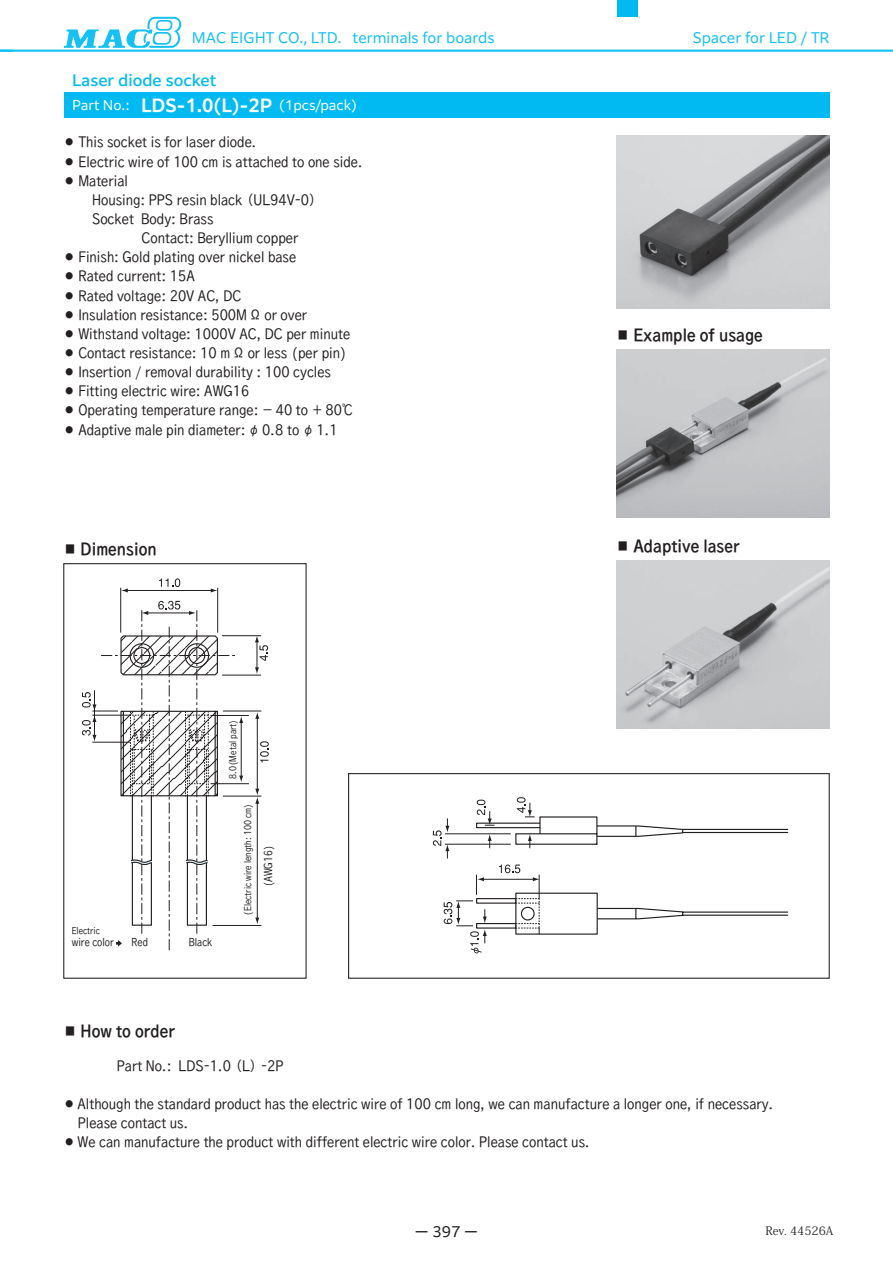
<style>
.page{position:relative;width:893px;height:1263px;background:#fff}
.page>*{position:absolute;margin:0;border:0;box-sizing:border-box;transform-origin:0 0}
.t1{font:15.9px "TB Go Std B C8";color:#231f20;scale:.8 1}
.t2{font:500 14.85px "PUD Shin Go Pr 6 N";color:#00baf1}
.t3{font:13.8px/19.2px "TB Go Std R C8";color:#231f20;scale:.8 1}
.t4{font:13.8px "PUD Shin Go Pr 6 N";color:#15c0f2}
.t5{font:13.8px "PUD Shin Go Pr 6 N";color:#231f20}
.t6{font:12.75px "PUD Shin Go Pr 6 N";color:#fff}
.t7{font:11.7px "Koz Min Pr 6 N";color:#231f20}
.t8{font:10.5px "TB Go Std R C8 90 msp RKSJ H";color:#231f20;scale:.75 1}
.t9{font:9px "TB Go Std R C8 90 msp RKSJ H";color:#231f20;scale:.75 1}
.s1{font-family:"PUD Shin Go Pr 6 N De";font-weight:700;font-size:16.95px}
</style>
<div class="page">
<hr style="left:0;top:50px;width:893px;height:2px;background:#15c0f2">
<svg style="left:64px;top:17px;width:117px;height:31px"></svg>
<div style="left:617px;top:0;width:21px;height:17px;background:#00baf1"></div>
<img style="left:617px;top:135px;width:212px;height:173px">
<img style="left:617px;top:349px;width:212px;height:169px">
<img style="left:617px;top:560px;width:212px;height:169px">
<hr style="left:126px;top:590px;width:86px;height:1px;background:#231f20">
<svg style="left:211px;top:588px;width:6px;height:4px"></svg>
<svg style="left:121px;top:588px;width:7px;height:4px"></svg>
<svg style="left:159px;top:578px;width:21px;height:9px"></svg>
<hr style="left:257px;top:717px;width:1px;height:73px;background:#231f20">
<svg style="left:255px;top:712px;width:4px;height:7px"></svg>
<hr style="left:257px;top:802px;width:1px;height:117px;background:#231f20">
<svg style="left:255px;top:918px;width:4px;height:6px"></svg>
<svg style="left:255px;top:789px;width:4px;height:15px"></svg>
<svg style="left:255px;top:636px;width:13px;height:38px"></svg>
<svg style="left:260px;top:741px;width:9px;height:22px"></svg>
<hr style="left:120px;top:588px;width:1px;height:45px;background:#231f20">
<hr style="left:217px;top:588px;width:1px;height:45px;background:#231f20">
<hr style="left:222px;top:635px;width:39px;height:1px;background:#231f20">
<hr style="left:222px;top:675px;width:39px;height:1px;background:#231f20">
<hr style="left:223px;top:711px;width:38px;height:1px;background:#231f20">
<hr style="left:223px;top:796px;width:38px;height:1px;background:#231f20">
<hr style="left:212px;top:925px;width:49px;height:1px;background:#231f20">
<hr style="left:210px;top:783px;width:39px;height:1px;background:#231f20">
<hr style="left:210px;top:715px;width:39px;height:1px;background:#231f20">
<svg style="left:82px;top:601px;width:161px;height:350px"></svg>
<div style="left:63px;top:563px;width:244px;height:416px;border:1px solid #231f20"></div>
<svg style="left:433px;top:797px;width:356px;height:156px"></svg>
<div style="left:348px;top:773px;width:482px;height:206px;border:1px solid #231f20"></div>
<div style="left:64px;top:93px;width:766px;height:25px;background:#00baf1"></div>
<p class="t4" style="left:192px;top:31px;width:304px">MAC EIGHT CO., LTD. terminals for boards</p>
<p class="t4" style="left:693px;top:31px;width:138px">Spacer for LED / TR</p>
<p class="t2" style="left:72px;top:72px;width:145px">Laser diode socket</p>
<p class="t6" style="left:72px;top:98px;width:286px">Part No.: <span class="s1">LDS-1.0(L)-2P</span> (1pcs/pack)</p>
<p class="t3" style="left:64px;top:132px;width:242px">● This socket is for laser diode.</p>
<p class="t3" style="left:64px;top:151px;width:375px">● Electric wire of 100 cm is attached to one side.</p>
<p class="t3" style="left:64px;top:171px;width:82px">● Material</p>
<p class="t3" style="left:92px;top:190px;width:287px">Housing: PPS resin black（UL94V-0）</p>
<p class="t3" style="left:92px;top:209px;width:153px">Socket Body: Brass</p>
<p class="t3" style="left:142px;top:228px;width:198px">Contact: Beryllium copper</p>
<p class="t3" style="left:64px;top:247px;width:292px">● Finish: Gold plating over nickel base</p>
<p class="t3" style="left:64px;top:266px;width:165px">● Rated current: 15A</p>
<p class="t3" style="left:64px;top:285px;width:223px">● Rated voltage: 20V AC, DC</p>
<p class="t3" style="left:64px;top:304px;width:306px">● Insulation resistance: 500M Ω or over</p>
<p class="t3" style="left:64px;top:324px;width:360px">● Withstand voltage: 1000V AC, DC per minute</p>
<p class="t3" style="left:64px;top:343px;width:356px">● Contact resistance: 10 m Ω or less (per pin)</p>
<p class="t3" style="left:64px;top:362px;width:336px">● Insertion / removal durability : 100 cycles</p>
<p class="t3" style="left:64px;top:381px;width:234px">● Fitting electric wire: AWG16</p>
<p class="t3" style="left:64px;top:400px;width:363px">● Operating temperature range: − 40 to ＋ 80℃</p>
<p class="t3" style="left:64px;top:419px;width:344px">● Adaptive male pin diameter: φ 0.8 to φ 1.1</p>
<p class="t1" style="left:64px;top:540px;width:118px">■ Dimension</p>
<p class="t9" style="left:72px;top:923px;width:39px">Electric</p>
<p class="t8" style="left:72px;top:933px;width:58px">wire color</p>
<p class="t8" style="left:132px;top:933px;width:23px">Red</p>
<p class="t8" style="left:189px;top:933px;width:33px">Black</p>
<p class="t9" style="left:225px;top:779px;width:81px;rotate:-90deg">8.0(Metal part)</p>
<p class="t9" style="left:240px;top:916px;width:151px;rotate:-90deg">(Electric wire length: 100 cm)</p>
<p class="t8" style="left:259px;top:887px;width:58px;rotate:-90deg">(AWG16)</p>
<p class="t1" style="left:617px;top:326px;width:184px">■ Example of usage</p>
<p class="t1" style="left:617px;top:537px;width:155px">■ Adaptive laser</p>
<p class="t1" style="left:64px;top:1022px;width:140px">■ How to order</p>
<p class="t3" style="left:117px;top:1056px;width:210px">Part No.: LDS-1.0（L）-2P</p>
<p class="t3" style="left:78px;top:1094px;width:871px;text-indent:-14px">● Although the standard product has the electric wire of 100 cm long, we can manufacture a longer one, if necessary.<br>Please contact us.</p>
<p class="t3" style="left:64px;top:1132px;width:659px">● We can manufacture the product with different electric wire color. Please contact us.</p>
<p class="t5" style="left:415px;top:1224px;width:65px">ー 397 ー</p>
<p class="t7" style="left:765px;top:1224px;width:70px">Rev. 44526A</p>
</div>
